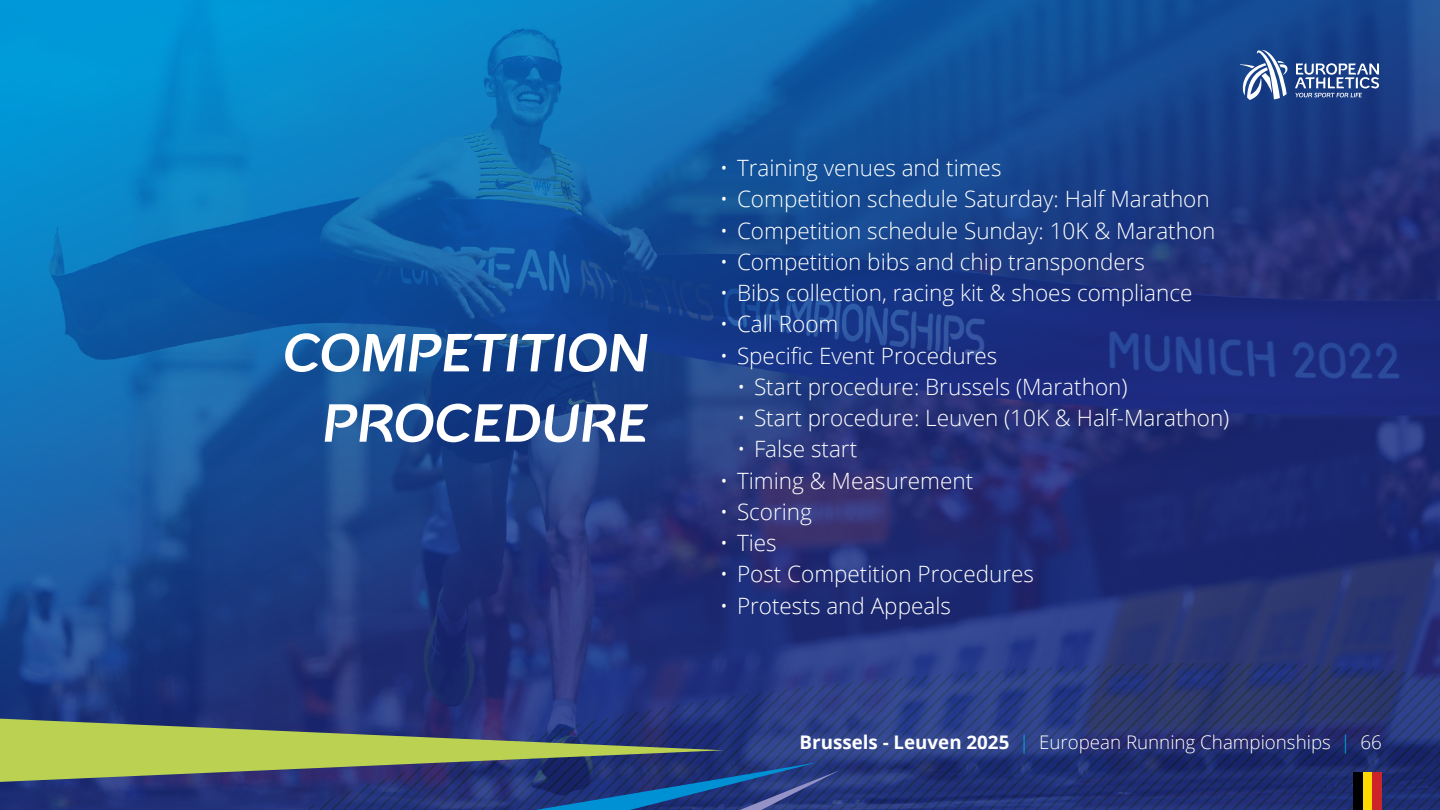
<style>
.page{position:relative;width:1440px;height:810px;background:#fff}
.page>*{position:absolute;margin:0;border:0;box-sizing:border-box;transform-origin:0 0}
.t1{font:56.25px/70.3px "Tracks";color:#fff;text-align:right}
.t2{font:300 22.5px "Open Sans";color:#fff}
.t3{font:300 18.75px "Open Sans";color:#fff}
.s1{font-weight:700}
.s2{color:#00b4e4}
</style>
<div class="page">
<img style="left:0;top:0;width:1440px;height:810px">
<div style="left:1353px;top:772px;width:10px;height:38px;background:#000"></div>
<div style="left:1363px;top:772px;width:9px;height:38px;background:#ffd900"></div>
<div style="left:1372px;top:772px;width:10px;height:38px;background:#cc242b"></div>
<svg style="left:0;top:762px;width:840px;height:48px;background:#213c81"></svg>
<svg style="left:0;top:715px;width:724px;height:70px;background:#687965"></svg>
<svg style="left:1240px;top:50px;width:48px;height:50px"></svg>
<svg style="left:1295px;top:63px;width:84px;height:34px;background:#5c75a7"></svg>
<h1 class="t1" style="left:281px;top:317px;width:375px">COMPETITION<br>PROCEDURE</h1>
<p class="t2" style="left:720px;top:153px;width:283px">• Training venues and times</p>
<p class="t2" style="left:720px;top:184px;width:491px">• Competition schedule Saturday: Half Marathon</p>
<p class="t2" style="left:720px;top:215px;width:497px">• Competition schedule Sunday: 10K &amp; Marathon</p>
<p class="t2" style="left:720px;top:246px;width:427px">• Competition bibs and chip transponders</p>
<p class="t2" style="left:720px;top:278px;width:474px">• Bibs collection, racing kit &amp; shoes compliance</p>
<p class="t2" style="left:720px;top:309px;width:120px">• Call Room</p>
<p class="t2" style="left:720px;top:340px;width:279px">• Specific Event Procedures</p>
<p class="t2" style="left:737px;top:371px;width:392px">• Start procedure: Brussels (Marathon)</p>
<p class="t2" style="left:737px;top:403px;width:494px">• Start procedure: Leuven (10K &amp; Half-Marathon)</p>
<p class="t2" style="left:737px;top:434px;width:122px">• False start</p>
<p class="t2" style="left:720px;top:465px;width:255px">• Timing &amp; Measurement</p>
<p class="t2" style="left:720px;top:496px;width:94px">• Scoring</p>
<p class="t2" style="left:720px;top:528px;width:58px">• Ties</p>
<p class="t2" style="left:720px;top:559px;width:315px">• Post Competition Procedures</p>
<p class="t2" style="left:720px;top:590px;width:232px">• Protests and Appeals</p>
<p class="t3" style="left:800px;top:730px;width:584px"><span class="s1">Brussels - Leuven 2025</span> <span class="s2">|</span> European Running Championships <span class="s2">|</span> 66</p>
</div>
